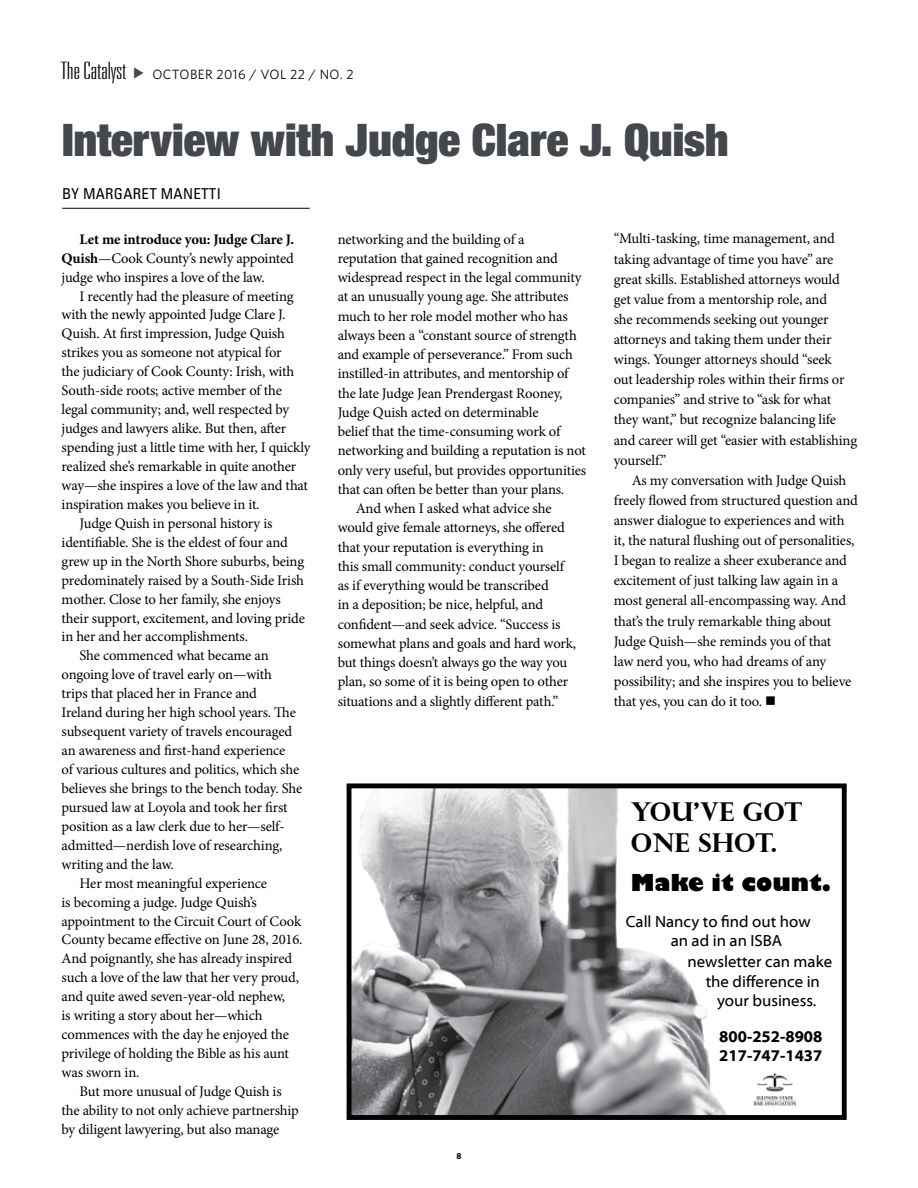
<style>
.page{position:relative;width:918px;height:1188px;background:#fff}
.page>*{position:absolute;margin:0;border:0;box-sizing:border-box;transform-origin:0 0}
.t1{font:900 condensed 45px "Helvetica Neue LT Std";color:#44484d}
.t2{font:700 25.95px/31.2px "Perpetua Titling";color:#000}
.t3{font:100 ultra-condensed 24px "Univers LT Std";color:#000;scale:1.41 1}
.t4{font:800 22.8px "Gill Sans";color:#000}
.t5{font:16.2px/19.5px "Myriad Web Pro";color:#000;text-align:center}
.t6{font:700 16.2px/19.5px "Myriad Web Pro";color:#000}
.t7{font:condensed 15px "Univers LT Std";letter-spacing:.02em;color:#000}
.t8{font:14.7px/20.1px "Minion Pro";letter-spacing:-.015em;color:#000}
.t9{font:13.5px "Whitney";letter-spacing:.03em;color:#000}
.t10{font:700 9px "Myriad Pro";color:#000}
.s1{font-weight:700}
</style>
<div class="page">
<hr style="left:62px;top:208px;width:248px;height:1px;background:#000">
<img style="left:353px;top:789px;width:373px;height:325px">
<div style="left:347px;top:783px;width:500px;height:337px;border:5px solid #000"></div>
<img style="left:753px;top:1073px;width:42px;height:33px">
<h3 class="t3" style="left:61px;top:58px;width:48px">The Catalyst</h3>
<p class="t9" style="left:152px;top:65px;width:203px">OCTOBER 2016 / VOL 22 / NO. 2</p>
<h1 class="t1" style="left:62px;top:112px;width:668px">Interview with Judge Clare J. Quish</h1>
<p class="t7" style="left:62px;top:184px;width:160px">BY MARGARET MANETTI</p>
<p class="t8" style="left:62px;top:230px;width:234px;line-height:18.9px;text-align:justify;text-indent:18px"><span class="s1">Let me introduce you: Judge Clare J.<br>Quish</span>—Cook County’s newly appointed judge who inspires a love of the law.</p>
<p class="t8" style="left:80px;top:286px;width:216px">I recently had the pleasure of meeting</p>
<p class="t8" style="left:62px;top:305px;width:226px">with the newly appointed Judge Clare J.</p>
<p class="t8" style="left:62px;top:324px;width:225px">Quish. At first impression, Judge Quish</p>
<p class="t8" style="left:62px;top:343px;width:222px">strikes you as someone not atypical for</p>
<p class="t8" style="left:62px;top:362px;width:234px">the judiciary of Cook County: Irish, with</p>
<p class="t8" style="left:62px;top:381px;width:222px">South-side roots; active member of the</p>
<p class="t8" style="left:62px;top:400px;width:229px">legal community; and, well respected by</p>
<p class="t8" style="left:62px;top:418px;width:226px">judges and lawyers alike. But then, after</p>
<p class="t8" style="left:62px;top:437px;width:251px">spending just a little time with her, I quickly</p>
<p class="t8" style="left:62px;top:456px;width:236px">realized she’s remarkable in quite another</p>
<p class="t8" style="left:62px;top:475px;width:248px">way—she inspires a love of the law and that</p>
<p class="t8" style="left:62px;top:494px;width:200px">inspiration makes you believe in it.</p>
<p class="t8" style="left:80px;top:513px;width:194px">Judge Quish in personal history is</p>
<p class="t8" style="left:62px;top:532px;width:228px">identifiable. She is the eldest of four and</p>
<p class="t8" style="left:62px;top:551px;width:244px">grew up in the North Shore suburbs, being</p>
<p class="t8" style="left:62px;top:570px;width:244px">predominately raised by a South-Side Irish</p>
<p class="t8" style="left:62px;top:589px;width:221px">mother. Close to her family, she enjoys</p>
<p class="t8" style="left:62px;top:608px;width:245px">their support, excitement, and loving pride</p>
<p class="t8" style="left:62px;top:627px;width:188px">in her and her accomplishments.</p>
<p class="t8" style="left:80px;top:646px;width:191px">She commenced what became an</p>
<p class="t8" style="left:62px;top:665px;width:212px">ongoing love of travel early on—with</p>
<p class="t8" style="left:62px;top:684px;width:197px">trips that placed her in France and</p>
<p class="t8" style="left:62px;top:703px;width:236px">Ireland during her high school years. The</p>
<p class="t8" style="left:62px;top:721px;width:232px">subsequent variety of travels encouraged</p>
<p class="t8" style="left:62px;top:740px;width:225px">an awareness and first-hand experience</p>
<p class="t8" style="left:62px;top:759px;width:239px">of various cultures and politics, which she</p>
<p class="t8" style="left:62px;top:778px;width:242px">believes she brings to the bench today. She</p>
<p class="t8" style="left:62px;top:797px;width:228px">pursued law at Loyola and took her first</p>
<p class="t8" style="left:62px;top:816px;width:225px">position as a law clerk due to her—self-</p>
<p class="t8" style="left:62px;top:835px;width:222px">admitted—nerdish love of researching,</p>
<p class="t8" style="left:62px;top:854px;width:114px">writing and the law.</p>
<p class="t8" style="left:80px;top:873px;width:189px">Her most meaningful experience</p>
<p class="t8" style="left:62px;top:892px;width:197px">is becoming a judge. Judge Quish’s</p>
<p class="t8" style="left:62px;top:911px;width:241px">appointment to the Circuit Court of Cook</p>
<p class="t8" style="left:62px;top:930px;width:243px">County became effective on June 28, 2016.</p>
<p class="t8" style="left:62px;top:949px;width:232px">And poignantly, she has already inspired</p>
<p class="t8" style="left:62px;top:968px;width:239px">such a love of the law that her very proud,</p>
<p class="t8" style="left:62px;top:987px;width:225px">and quite awed seven-year-old nephew,</p>
<p class="t8" style="left:62px;top:1006px;width:202px">is writing a story about her—which</p>
<p class="t8" style="left:62px;top:1025px;width:229px">commences with the day he enjoyed the</p>
<p class="t8" style="left:62px;top:1043px;width:229px">privilege of holding the Bible as his aunt</p>
<p class="t8" style="left:62px;top:1062px;width:79px">was sworn in.</p>
<p class="t8" style="left:80px;top:1081px;width:204px">But more unusual of Judge Quish is</p>
<p class="t8" style="left:62px;top:1100px;width:239px">the ability to not only achieve partnership</p>
<p class="t8" style="left:62px;top:1119px;width:219px">by diligent lawyering, but also manage</p>
<p class="t8" style="left:338px;top:229px;width:188px">networking and the building of a</p>
<p class="t8" style="left:338px;top:248px;width:222px">reputation that gained recognition and</p>
<p class="t8" style="left:338px;top:267px;width:245px">widespread respect in the legal community</p>
<p class="t8" style="left:338px;top:287px;width:232px">at an unusually young age. She attributes</p>
<p class="t8" style="left:338px;top:306px;width:232px">much to her role model mother who has</p>
<p class="t8" style="left:338px;top:325px;width:241px">always been a “constant source of strength</p>
<p class="t8" style="left:338px;top:344px;width:237px">and example of perseverance.” From such</p>
<p class="t8" style="left:338px;top:364px;width:232px">instilled-in attributes, and mentorship of</p>
<p class="t8" style="left:338px;top:383px;width:226px">the late Judge Jean Prendergast Rooney,</p>
<p class="t8" style="left:338px;top:402px;width:202px">Judge Quish acted on determinable</p>
<p class="t8" style="left:338px;top:421px;width:224px">belief that the time-consuming work of</p>
<p class="t8" style="left:338px;top:441px;width:250px">networking and building a reputation is not</p>
<p class="t8" style="left:338px;top:460px;width:250px">only very useful, but provides opportunities</p>
<p class="t8" style="left:338px;top:479px;width:228px">that can often be better than your plans.</p>
<p class="t8" style="left:356px;top:498px;width:197px">And when I asked what advice she</p>
<p class="t8" style="left:338px;top:518px;width:229px">would give female attorneys, she offered</p>
<p class="t8" style="left:338px;top:537px;width:208px">that your reputation is everything in</p>
<p class="t8" style="left:338px;top:556px;width:228px">this small community: conduct yourself</p>
<p class="t8" style="left:338px;top:575px;width:213px">as if everything would be transcribed</p>
<p class="t8" style="left:338px;top:595px;width:207px">in a deposition; be nice, helpful, and</p>
<p class="t8" style="left:338px;top:614px;width:224px">confident—and seek advice. “Success is</p>
<p class="t8" style="left:338px;top:633px;width:240px">somewhat plans and goals and hard work,</p>
<p class="t8" style="left:338px;top:652px;width:231px">but things doesn’t always go the way you</p>
<p class="t8" style="left:338px;top:672px;width:232px">plan, so some of it is being open to other</p>
<p class="t8" style="left:338px;top:691px;width:222px">situations and a slightly different path.”</p>
<p class="t10" style="left:457px;top:1150px;width:6px">8</p>
<p class="t8" style="left:614px;top:229px;width:245px">“Multi-tasking, time management, and taking advantage of time you have” are great skills. Established attorneys would get value from a mentorship role, and<br>she recommends seeking out younger attorneys and taking them under their wings. Younger attorneys should “seek<br>out leadership roles within their firms or companies” and strive to “ask for what they want,” but recognize balancing life and career will get “easier with establishing yourself.”</p>
<p class="t8" style="left:614px;top:470px;width:246px;text-indent:18px">As my conversation with Judge Quish freely flowed from structured question and answer dialogue to experiences and with it, the natural flushing out of personalities, I began to realize a sheer exuberance and excitement of just talking law again in a most general all-encompassing way. And that’s the truly remarkable thing about Judge Quish—she reminds you of that<br>law nerd you, who had dreams of any possibility; and she inspires you to believe that yes, you can do it too. ■</p>
<h2 class="t2" style="left:631px;top:795px;width:173px">YOU’VE GOT<br>ONE SHOT.</h2>
<h3 class="t4" style="left:631px;top:869px;width:202px">Make it count.</h3>
<p class="t5" style="left:671px;top:912px;width:141px;text-align:left;text-indent:-45px">Call Nancy to find out how an ad in an ISBA</p>
<p class="t5" style="left:688px;top:953px;width:146px">newsletter can make</p>
<p class="t5" style="left:706px;top:972px;width:116px">the difference in your business.</p>
<p class="t6" style="left:719px;top:1027px;width:105px">800-252-8908<br>217-747-1437</p>
</div>
